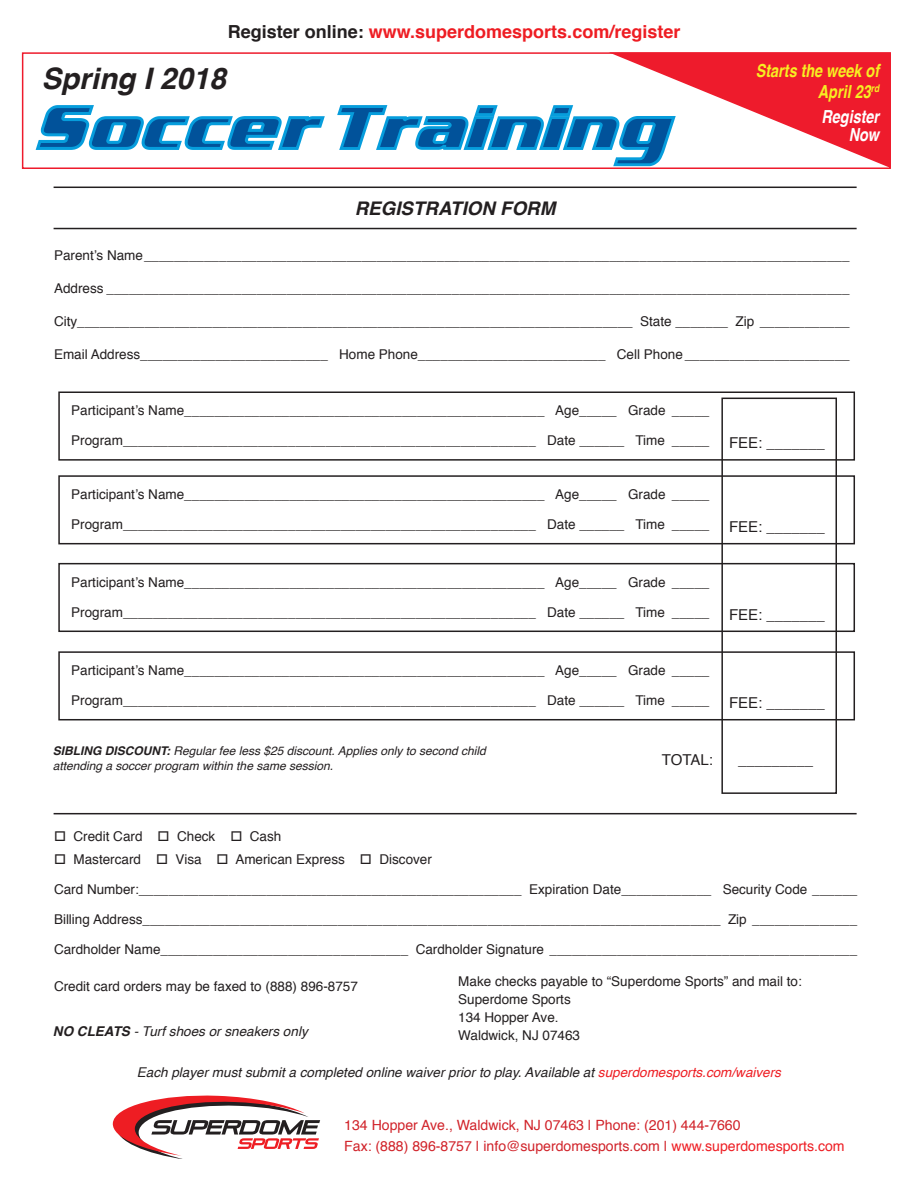
<style>
.page{position:relative;width:918px;height:1188px;background:#fff}
.page>*{position:absolute;margin:0;border:0;box-sizing:border-box;transform-origin:0 0}
.t1{font:italic 700 29.7px "Helvetica";color:#231f20}
.t2{font:italic 700 18.75px "Helvetica";color:#231f20}
.main_text{font:700 18px "Helvetica";color:#ee1d23}
.class_name{font:italic 700 18px/21px "Helvetica";color:#f7ee22;text-align:right;scale:.8 1}
.class_name-2{font:italic 700 18px/18px "Helvetica";color:#fff;text-align:right;scale:.8 1}
.text_line{font:15px "Helvetica";color:#231f20}
.main_text-2{font:14.1px/21px "Helvetica";color:#d1232a}
.text_line-2{font:13.5px/18px "Helvetica";color:#231f20}
.text_line-3{font:italic 13.5px "Helvetica";color:#231f20}
.t3{font:italic 12px/14.4px "Helvetica";color:#231f20}
.s1{color:#231f20}
.s2{font-weight:700}
.s3{color:#ee1d23}
</style>
<div class="page">
<hr style="left:54px;top:187px;width:803px;height:1px;background:#231f20">
<hr style="left:54px;top:228px;width:803px;height:1px;background:#231f20">
<hr style="left:54px;top:813px;width:803px;height:1px;background:#231f20">
<div style="left:58px;top:392px;width:797px;height:69px;border:2px solid #231f20"></div>
<div style="left:58px;top:475px;width:797px;height:69px;border:2px solid #231f20"></div>
<div style="left:58px;top:563px;width:797px;height:69px;border:2px solid #231f20"></div>
<div style="left:58px;top:651px;width:797px;height:69px;border:2px solid #231f20"></div>
<div style="left:721px;top:398px;width:116px;height:396px;border:2px solid #231f20"></div>
<div style="left:22px;top:52px;width:869px;height:117px;background:#fff;border:2px solid #ee1b2c"></div>
<svg style="left:335px;top:52px;width:556px;height:116px"></svg>
<svg style="left:35px;top:105px;width:290px;height:45px"></svg>
<svg style="left:112px;top:1095px;width:208px;height:63px"></svg>
<p class="main_text" style="left:228px;top:17px;width:454px"><span class="s1">Register online:</span> www.superdomesports.com/register</p>
<p class="t1" style="left:41px;top:54px;width:186px">Spring I 2018</p>
<p class="t2" style="left:355px;top:193px;width:202px">REGISTRATION FORM</p>
<p class="class_name" style="left:756px;top:60px;width:156px">Starts the week of<br>April 23<sup>rd</sup></p>
<p class="class_name-2" style="left:822px;top:108px;width:74px">Register<br>Now</p>
<p class="text_line-2" style="left:54px;top:246px;width:797px">Parent’s Name______________________________________________________________________________________________</p>
<p class="text_line-2" style="left:54px;top:279px;width:797px">Address ___________________________________________________________________________________________________</p>
<p class="text_line-2" style="left:54px;top:312px;width:797px">City__________________________________________________________________________ State _______ Zip ____________</p>
<p class="text_line-2" style="left:54px;top:345px;width:797px">Email Address_________________________ Home Phone_________________________ Cell Phone______________________</p>
<p class="text_line-2" style="left:71px;top:402px;width:640px">Participant’s Name________________________________________________ Age_____ Grade _____</p>
<p class="text_line-2" style="left:71px;top:432px;width:640px">Program_______________________________________________________ Date ______ Time _____</p>
<p class="text_line-2" style="left:71px;top:486px;width:640px">Participant’s Name________________________________________________ Age_____ Grade _____</p>
<p class="text_line-2" style="left:71px;top:516px;width:640px">Program_______________________________________________________ Date ______ Time _____</p>
<p class="text_line-2" style="left:71px;top:573px;width:640px">Participant’s Name________________________________________________ Age_____ Grade _____</p>
<p class="text_line-2" style="left:71px;top:603px;width:640px">Program_______________________________________________________ Date ______ Time _____</p>
<p class="text_line-2" style="left:71px;top:662px;width:640px">Participant’s Name________________________________________________ Age_____ Grade _____</p>
<p class="text_line-2" style="left:71px;top:692px;width:640px">Program_______________________________________________________ Date ______ Time _____</p>
<p class="t3" style="left:53px;top:744px;width:434px"><span class="s2">SIBLING DISCOUNT:</span> Regular fee less $25 discount. Applies only to second child attending a soccer program within the same session.</p>
<p class="text_line" style="left:662px;top:748px;width:53px">TOTAL:</p>
<p class="text_line" style="left:729px;top:432px;width:97px">FEE: _______</p>
<p class="text_line" style="left:729px;top:515px;width:97px">FEE: _______</p>
<p class="text_line" style="left:729px;top:603px;width:97px">FEE: _______</p>
<p class="text_line" style="left:729px;top:691px;width:97px">FEE: _______</p>
<p class="text_line" style="left:738px;top:748px;width:77px">_________</p>
<p class="text_line-2" style="left:54px;top:828px;width:229px">□ Credit Card □ Check □ Cash</p>
<p class="text_line-2" style="left:54px;top:851px;width:379px">□ Mastercard □ Visa □ American Express □ Discover</p>
<p class="text_line-2" style="left:54px;top:881px;width:805px">Card Number:___________________________________________________ Expiration Date____________ Security Code ______</p>
<p class="text_line-2" style="left:54px;top:911px;width:805px">Billing Address_____________________________________________________________________________ Zip ______________</p>
<p class="text_line-2" style="left:54px;top:941px;width:805px">Cardholder Name_________________________________ Cardholder Signature _________________________________________</p>
<p class="text_line-2" style="left:54px;top:978px;width:305px">Credit card orders may be faxed to (888) 896-8757</p>
<p class="text_line-2" style="left:458px;top:973px;width:345px">Make checks payable to “Superdome Sports” and mail to:<br>Superdome Sports<br>134 Hopper Ave.</p>
<p class="text_line-3" style="left:53px;top:1021px;width:256px"><span class="s2">NO CLEATS</span> - Turf shoes or sneakers only</p>
<p class="text_line-2" style="left:458px;top:1027px;width:123px">Waldwick, NJ 07463</p>
<p class="text_line-3" style="left:137px;top:1062px;width:646px">Each player must submit a completed online waiver prior to play. Available at <span class="s3">superdomesports.com/waivers</span></p>
<p class="main_text-2" style="left:344px;top:1115px;width:502px">134 Hopper Ave., Waldwick, NJ 07463 | Phone: (201) 444-7660<br>Fax: (888) 896-8757 | info@superdomesports.com | <span class="s3">www.superdomesports.com</span></p>
</div>
